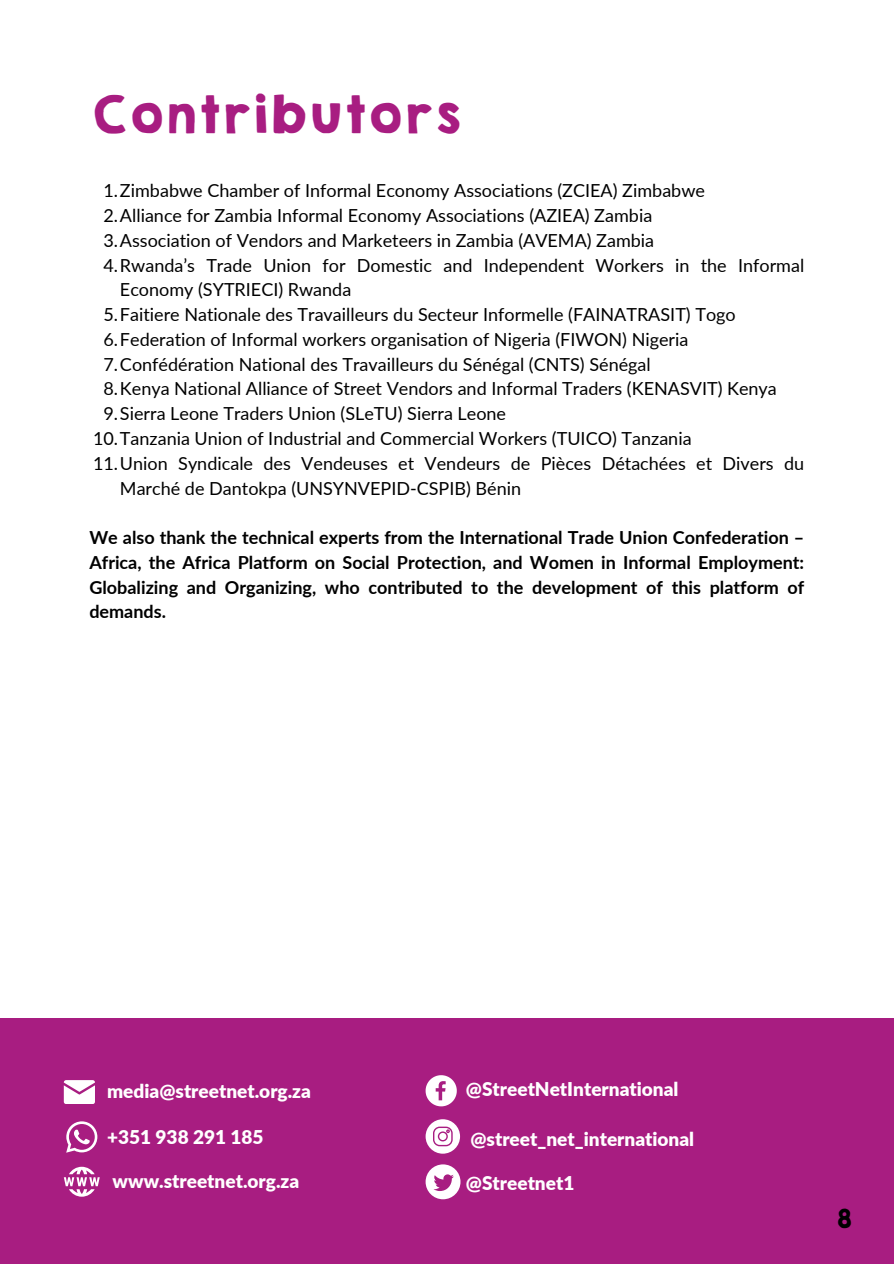
<style>
.page{position:relative;width:894px;height:1264px;background:#fff}
.page>*{position:absolute;margin:0;border:0;box-sizing:border-box;transform-origin:0 0}
.t1{font:46.5px "KGHAPPY Solid";color:#a81d81}
.t2{font:23.7px "KGHAPPY Solid";color:#000}
.t3{font:900 19.05px "Lato";color:#fff}
.t4{font:18px "Lato";color:#000}
.t5{font:700 18px/24.8px "Lato";color:#000;text-align:justify}
</style>
<div class="page">
<div style="left:0;top:1017px;width:893px;height:246px;background:#a81d81"></div>
<svg style="left:64px;top:1080px;width:31px;height:23px"></svg>
<svg style="left:66px;top:1121px;width:31px;height:31px"></svg>
<svg style="left:425px;top:1075px;width:31px;height:31px"></svg>
<svg style="left:64px;top:1166px;width:36px;height:30px"></svg>
<svg style="left:425px;top:1119px;width:35px;height:34px"></svg>
<svg style="left:425px;top:1164px;width:35px;height:35px"></svg>
<h1 class="t1" style="left:89px;top:79px;width:373px">Contributors</h1>
<p class="t4" style="left:103px;top:180px;width:603px">1.Zimbabwe Chamber of Informal Economy Associations (ZCIEA) Zimbabwe</p>
<p class="t4" style="left:103px;top:204px;width:550px">2.Alliance for Zambia Informal Economy Associations (AZIEA) Zambia</p>
<p class="t4" style="left:103px;top:229px;width:552px">3.Association of Vendors and Marketeers in Zambia (AVEMA) Zambia</p>
<p class="t4" style="left:103px;top:254px;width:702px">4.Rwanda’s Trade Union for Domestic and Independent Workers in the Informal</p>
<p class="t4" style="left:120px;top:279px;width:233px">Economy (SYTRIECI) Rwanda</p>
<p class="t4" style="left:103px;top:303px;width:633px">5.Faitiere Nationale des Travailleurs du Secteur Informelle (FAINATRASIT) Togo</p>
<p class="t4" style="left:103px;top:328px;width:586px">6.Federation of Informal workers organisation of Nigeria (FIWON) Nigeria</p>
<p class="t4" style="left:103px;top:353px;width:548px">7.Confédération National des Travailleurs du Sénégal (CNTS) Sénégal</p>
<p class="t4" style="left:103px;top:378px;width:674px">8.Kenya National Alliance of Street Vendors and Informal Traders (KENASVIT) Kenya</p>
<p class="t4" style="left:103px;top:402px;width:404px">9.Sierra Leone Traders Union (SLeTU) Sierra Leone</p>
<p class="t4" style="left:93px;top:427px;width:600px">10.Tanzania Union of Industrial and Commercial Workers (TUICO) Tanzania</p>
<p class="t4" style="left:93px;top:452px;width:712px">11.Union Syndicale des Vendeuses et Vendeurs de Pièces Détachées et Divers du</p>
<p class="t4" style="left:120px;top:477px;width:402px">Marché de Dantokpa (UNSYNVEPID-CSPIB) Bénin</p>
<p class="t5" style="left:89px;top:524px;width:716px">We also thank the technical experts from the International Trade Union Confederation – Africa, the Africa Platform on Social Protection, and Women in Informal Employment:<br>Globalizing and Organizing, who contributed to the development of this platform of demands.</p>
<p class="t3" style="left:107px;top:1079px;width:205px">media@streetnet.org.za</p>
<p class="t3" style="left:107px;top:1125px;width:158px">+351 938 291 185</p>
<p class="t3" style="left:113px;top:1168px;width:188px">www.streetnet.org.za</p>
<p class="t3" style="left:466px;top:1076px;width:214px">@StreetNetInternational</p>
<p class="t3" style="left:470px;top:1127px;width:225px">@street_net_international</p>
<p class="t3" style="left:466px;top:1171px;width:110px">@Streetnet1</p>
<h2 class="t2" style="left:835px;top:1200px;width:18px">8</h2>
</div>
